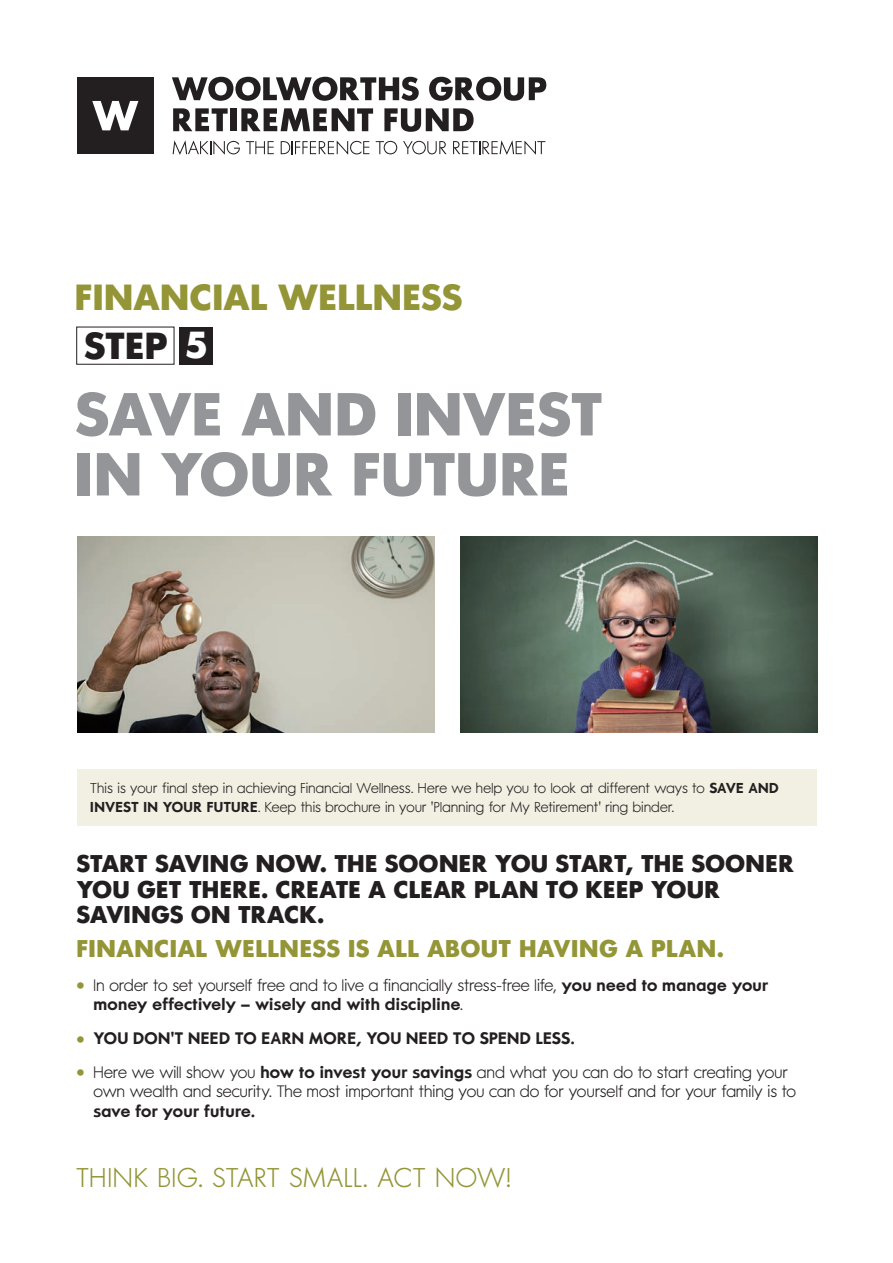
<style>
.page{position:relative;width:893px;height:1263px;background:#fff}
.page>*{position:absolute;margin:0;border:0;box-sizing:border-box;transform-origin:0 0}
.t1{font:700 60px/60px "W Futura";letter-spacing:-.005em;color:#939598}
.t2{font:700 37.35px "W Futura";color:#231f20}
.t3{font:700 37.35px "W Futura";color:#fff}
.t4{font:700 36px "W Futura";color:#939536}
.t5{font:300 27px "W Futura";letter-spacing:.025em;color:#939536}
.Text{font:700 24px/25.5px "W Futura";color:#231f20}
.Text-2{font:700 24px "W Futura";letter-spacing:.01em;color:#939536}
.t6{font:300 16.5px/19.5px "W Futura";letter-spacing:.01em;color:#231f20}
.t7{font:600 16.5px "W Futura";letter-spacing:.015em;color:#231f20}
.Text-3{font:300 14.25px/19.5px "W Futura";letter-spacing:.02em;color:#231f20}
.s1{font-weight:600}
.s2{font-size:27px;color:#939536}
.s3{font-weight:300;font-size:27px;color:#939536}
</style>
<div class="page">
<div style="left:77px;top:77px;width:77px;height:77px;background:#231f20"></div>
<svg style="left:92px;top:101px;width:46px;height:29px"></svg>
<svg style="left:172px;top:77px;width:247px;height:24px"></svg>
<svg style="left:429px;top:77px;width:117px;height:24px"></svg>
<svg style="left:173px;top:108px;width:55px;height:23px"></svg>
<div style="left:230px;top:108px;width:7px;height:23px;background:#231f20"></div>
<svg style="left:241px;top:108px;width:132px;height:23px"></svg>
<svg style="left:384px;top:108px;width:90px;height:24px"></svg>
<svg style="left:173px;top:141px;width:67px;height:14px"></svg>
<svg style="left:246px;top:141px;width:28px;height:13px"></svg>
<svg style="left:281px;top:141px;width:88px;height:14px"></svg>
<svg style="left:376px;top:141px;width:21px;height:13px"></svg>
<svg style="left:403px;top:141px;width:44px;height:13px"></svg>
<svg style="left:453px;top:141px;width:92px;height:14px"></svg>
<div style="left:77px;top:770px;width:740px;height:56px;background:#f1f0e3"></div>
<img style="left:78px;top:536px;width:357px;height:196px">
<img style="left:460px;top:536px;width:357px;height:196px">
<div style="left:76px;top:327px;width:98px;height:38px;border:1px solid #231f20"></div>
<div style="left:179px;top:327px;width:33px;height:37px;background:#231f20"></div>
<p class="t4" style="left:75px;top:275px;width:389px">FINANCIAL WELLNESS</p>
<p class="t2" style="left:84px;top:323px;width:85px">STEP</p>
<p class="t3" style="left:185px;top:322px;width:23px">5</p>
<p class="t1" style="left:75px;top:384px;width:530px">SAVE AND INVEST<br>IN YOUR FUTURE</p>
<p class="Text-3" style="left:90px;top:778px;width:690px">This is your final step in achieving Financial Wellness. Here we help you to look at different ways to <span class="s1">SAVE AND<br>INVEST IN YOUR FUTURE</span>. Keep this brochure in your 'Planning for My Retirement' ring binder.</p>
<p class="Text" style="left:76px;top:851px;width:719px">START SAVING NOW. THE SOONER YOU START, THE SOONER<br>YOU GET THERE. CREATE A CLEAR PLAN TO KEEP YOUR<br>SAVINGS ON TRACK.</p>
<p class="Text-2" style="left:76px;top:934px;width:649px">FINANCIAL WELLNESS IS ALL ABOUT HAVING A PLAN.</p>
<p class="t6" style="left:93px;top:975px;width:676px;text-indent:-17px"><span class="s2">•</span> In order to set yourself free and to live a financially stress-free life, <span class="s1">you need to manage your money effectively – wisely and with discipline</span>.</p>
<p class="t7" style="left:76px;top:1028px;width:500px"><span class="s3">•</span> YOU DON'T NEED TO EARN MORE, YOU NEED TO SPEND LESS.</p>
<p class="t6" style="left:93px;top:1062px;width:704px;text-indent:-17px"><span class="s2">•</span> Here we will show you <span class="s1">how to invest your savings</span> and what you can do to start creating your own wealth and security. The most important thing you can do for yourself and for your family is to <span class="s1">save for your future.</span></p>
<p class="t5" style="left:76px;top:1162px;width:437px">THINK BIG. START SMALL. ACT NOW!</p>
</div>
